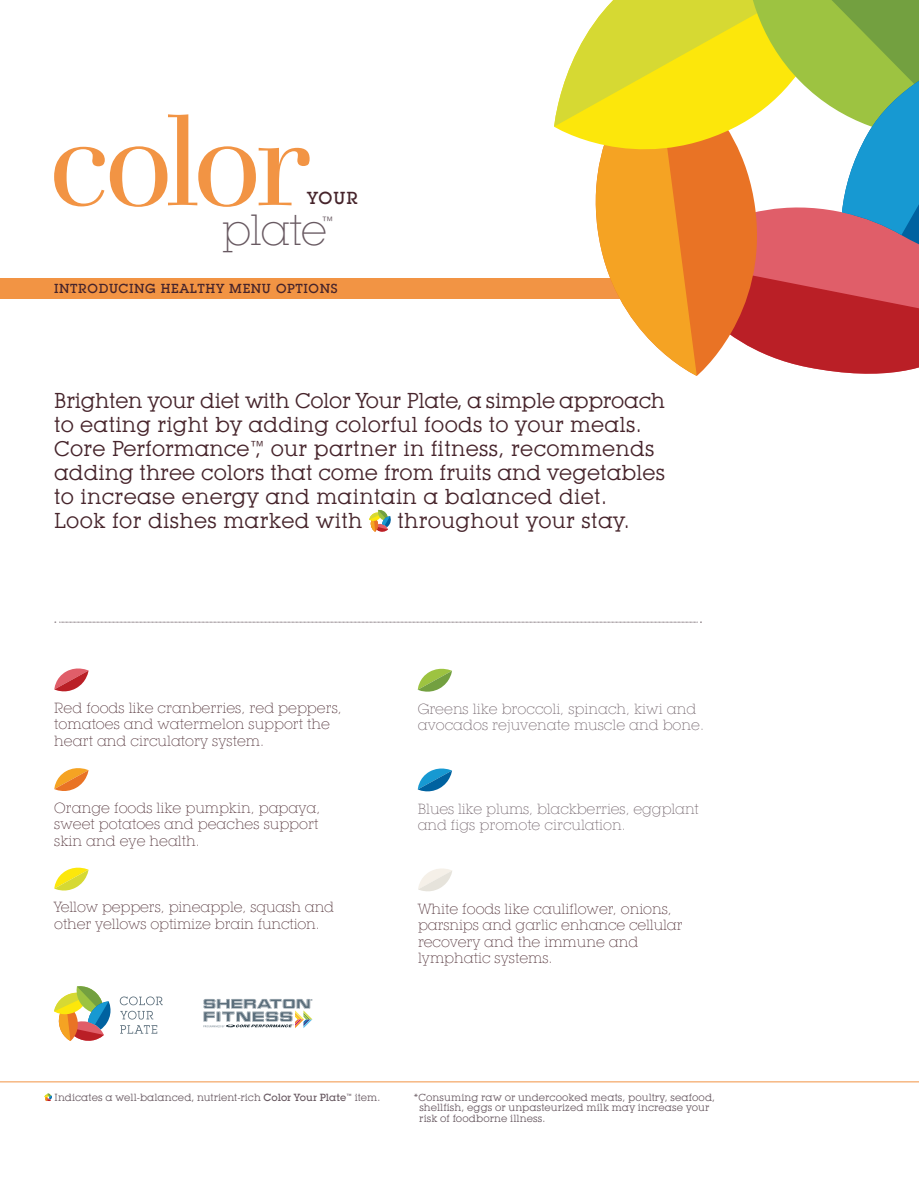
<style>
.page{position:relative;width:919px;height:1187px;background:#fff}
.page>*{position:absolute;margin:0;border:0;box-sizing:border-box;transform-origin:0 0}
.t1{font:135.6px "Basilia Com";letter-spacing:-.065em;color:#f29444}
.t2{font:200 42.3px "Sheraton Graph";letter-spacing:-.03em;color:#685961}
.t3{font:21px/24px "Sheraton Graph";letter-spacing:.01em;color:#46242b}
.t4{font:17.25px "Sheraton Graph";color:#685961}
.t5{font:500 16.95px "Sheraton Graph";color:#46242b}
.t6{font:200 14.25px/16.5px "Sheraton Graph";color:#46242b}
.t7{font:200 14.25px/16.5px "Sheraton Graph";color:#685961}
.t8{font:500 12.75px "Sheraton Graph";letter-spacing:.05em;color:#46242b}
.t9{font:10.05px/10.5px "Sheraton Graph";letter-spacing:.015em;color:#685961}
.s1{font-weight:500}
</style>
<div class="page">
<div style="left:0;top:278px;width:918px;height:21px;background:#f29444"></div>
<hr style="left:0;top:1081px;width:918px;height:1px;background:#f29444">
<svg style="left:44px;top:1093px;width:8px;height:8px"></svg>
<svg style="left:203px;top:999px;width:109px;height:29px"></svg>
<svg style="left:54px;top:986px;width:57px;height:54px"></svg>
<svg style="left:120px;top:1025px;width:37px;height:8px"></svg>
<svg style="left:120px;top:996px;width:43px;height:23px"></svg>
<svg style="left:554px;top:0;width:364px;height:376px"></svg>
<svg style="left:369px;top:509px;width:22px;height:23px"></svg>
<svg style="left:55px;top:622px;width:646px;height:1px"></svg>
<svg style="left:54px;top:768px;width:34px;height:23px"></svg>
<svg style="left:54px;top:668px;width:35px;height:24px"></svg>
<svg style="left:54px;top:867px;width:34px;height:24px"></svg>
<svg style="left:418px;top:768px;width:34px;height:24px"></svg>
<svg style="left:418px;top:868px;width:34px;height:24px"></svg>
<svg style="left:418px;top:668px;width:34px;height:24px"></svg>
<h1 class="t1" style="left:48px;top:84px;width:265px">color</h1>
<h2 class="t2" style="left:222px;top:204px;width:107px">plate</h2>
<p class="t5" style="left:307px;top:188px;width:52px">YOUR</p>
<p class="t4" style="left:320px;top:213px;width:16px">™</p>
<p class="t8" style="left:54px;top:281px;width:285px">INTRODUCING HEALTHY MENU OPTIONS</p>
<p class="t3" style="left:54px;top:388px;width:612px">Brighten your diet with Color Your Plate, a simple approach to eating right by adding colorful foods to your meals.<br>Core Performance™, our partner in fitness, recommends adding three colors that come from fruits and vegetables to increase energy and maintain a balanced diet.<br>Look for dishes marked with</p>
<h3 class="t3" style="left:397px;top:508px;width:234px">throughout your stay.</h3>
<p class="t6" style="left:54px;top:699px;width:289px">Red foods like cranberries, red peppers, tomatoes and watermelon support the heart and circulatory system.</p>
<p class="t6" style="left:54px;top:799px;width:268px">Orange foods like pumpkin, papaya, sweet potatoes and peaches support skin and eye health.</p>
<p class="t6" style="left:54px;top:898px;width:281px">Yellow peppers, pineapple, squash and other yellows optimize brain function.</p>
<p class="t7" style="left:418px;top:700px;width:288px">Greens like broccoli, spinach, kiwi and avocados rejuvenate muscle and bone.</p>
<p class="t7" style="left:418px;top:800px;width:282px">Blues like plums, blackberries, eggplant and figs promote circulation.</p>
<p class="t6" style="left:418px;top:900px;width:266px">White foods like cauliflower, onions, parsnips and garlic enhance cellular recovery and the immune and lymphatic systems.</p>
<p class="t9" style="left:55px;top:1091px;width:327px">Indicates a well-balanced, nutrient-rich <span class="s1">Color Your Plate</span><sup>™</sup> item.</p>
<p class="t9" style="left:419px;top:1091px;width:297px;text-indent:-6px">*Consuming raw or undercooked meats, poultry, seafood, shellfish, eggs or unpasteurized milk may increase your risk of foodborne illness.</p>
</div>
